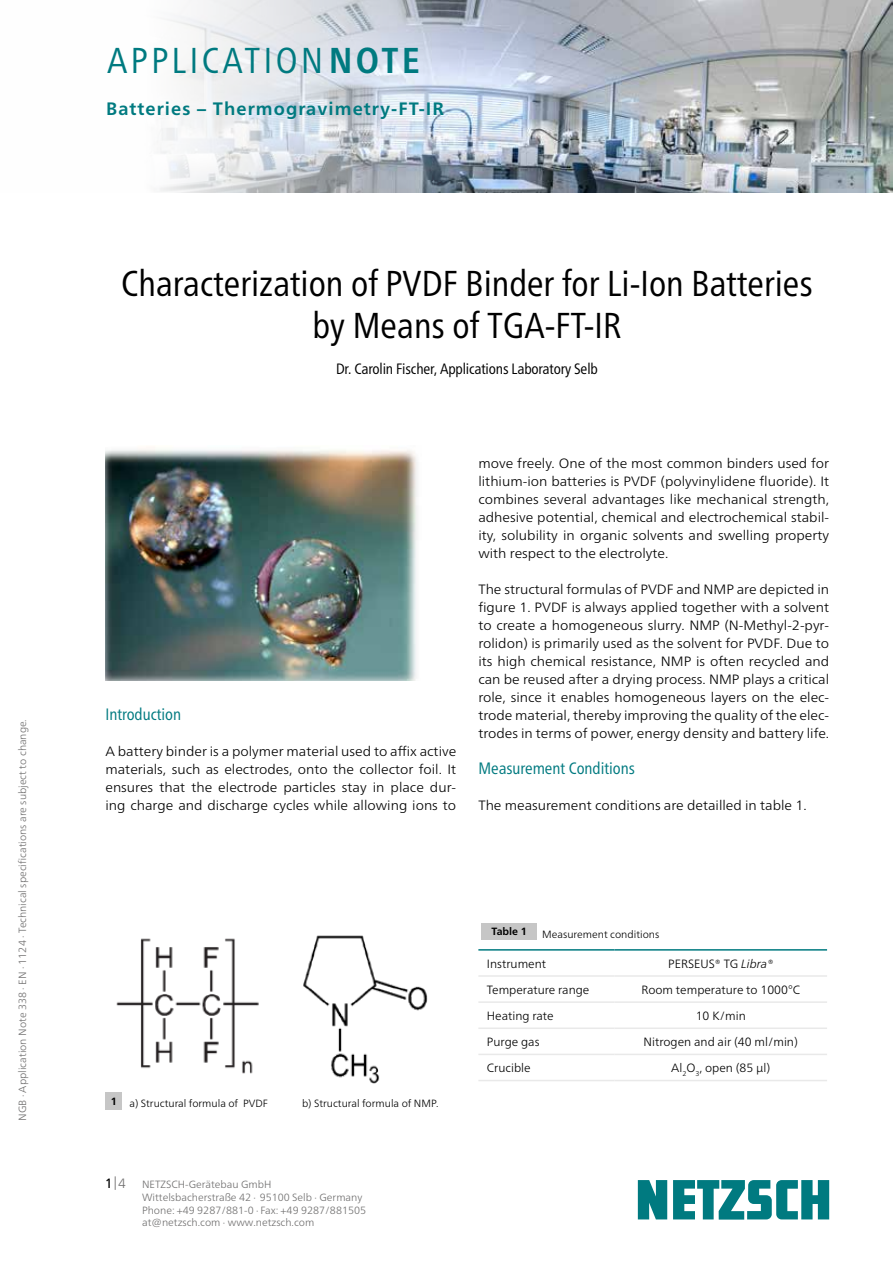
<style>
.page{position:relative;width:893px;height:1263px;background:#fff}
.page>*{position:absolute;margin:0;border:0;box-sizing:border-box;transform-origin:0 0}
.t1{font:condensed 36px/42px "Frutiger Neue LTW1 G";color:#000;text-align:center}
.t2{font:condensed 36px "Frutiger Neue LTW1 G";letter-spacing:.095em;color:#007a80}
.t3{font:700 18px "Frutiger Neue LTW1 G";letter-spacing:.06em;color:#007a80}
.t4{font:condensed 16.5px "Frutiger Neue LTW1 G";color:#007a80}
.t5{font:condensed 15px "Frutiger Neue LTW1 G";letter-spacing:-.01em;color:#000}
.t6{font:300 13.5px/18px "Frutiger Neue LTW1 G";color:#000;text-align:justify;scale:1.04 1}
.t7{font:300 13.5px "Frutiger Neue LTW1 G";color:#706f6f}
.t8{font:300 12px "Frutiger Neue LTW1 G";color:#000}
.t9{font:300 10.5px/12.8px "Frutiger Neue LTW1 G";color:#706f6f}
.t10{font:300 10.5px "Frutiger Neue LTW1 G";color:#000}
.t11{font:700 10.5px "Frutiger Neue LTW1 G";color:#000}
.s1{font-weight:700}
.s2{font-weight:400;color:#000}
.s3{font-style:italic}
</style>
<div class="page">
<svg style="left:638px;top:1180px;width:191px;height:39px"></svg>
<img style="left:160px;top:0;width:733px;height:192px">
<img style="left:303px;top:935px;width:125px;height:149px">
<img style="left:116px;top:938px;width:143px;height:136px">
<img style="left:105px;top:449px;width:312px;height:232px">
<div style="left:481px;top:923px;width:55px;height:17px;background:#c6c6c6"></div>
<hr style="left:478px;top:975px;width:136px;height:2px;background:#e9e9e9">
<hr style="left:478px;top:1001px;width:136px;height:2px;background:#e9e9e9">
<hr style="left:478px;top:1027px;width:136px;height:2px;background:#e9e9e9">
<hr style="left:478px;top:1054px;width:136px;height:1px;background:#e9e9e9">
<hr style="left:478px;top:1080px;width:136px;height:1px;background:#e9e9e9">
<hr style="left:614px;top:975px;width:213px;height:2px;background:#e9e9e9">
<hr style="left:614px;top:1001px;width:213px;height:2px;background:#e9e9e9">
<hr style="left:614px;top:1027px;width:213px;height:2px;background:#e9e9e9">
<hr style="left:614px;top:1054px;width:213px;height:1px;background:#e9e9e9">
<hr style="left:614px;top:1080px;width:213px;height:1px;background:#e9e9e9">
<hr style="left:478px;top:949px;width:136px;height:2px;background:#007a80">
<hr style="left:614px;top:949px;width:213px;height:2px;background:#007a80">
<div style="left:105px;top:1093px;width:17px;height:17px;background:#c6c6c6"></div>
<p class="t9" style="left:16px;top:1121px;width:403px;rotate:-90deg">NGB · Application Note 338 · EN · 1124 · Technical specifications are subject to change.</p>
<h1 class="t2" style="left:107px;top:33px;width:314px">APPLICATION<span class="s1">NOTE</span></h1>
<h2 class="t3" style="left:106px;top:98px;width:339px">Batteries – Thermogravimetry-FT-IR</h2>
<h1 class="t1" style="left:121px;top:259px;width:693px">Characterization of PVDF Binder for Li-Ion Batteries by Means of TGA-FT-IR</h1>
<p class="t5" style="left:336px;top:357px;width:263px">Dr. Carolin Fischer, Applications Laboratory Selb</p>
<p class="t4" style="left:105px;top:702px;width:77px">Introduction</p>
<p class="t6" style="left:105px;top:742px;width:339px">A battery binder is a polymer material used to affix active materials, such as electrodes, onto the collector foil. It ensures that the electrode particles stay in place dur&shy;ing charge and discharge cycles while allowing ions to</p>
<p class="t6" style="left:478px;top:454px;width:339px">move freely. One of the most common binders used for lithium-ion batteries is PVDF (polyvinylidene fluoride). It combines several advantages like mechanical strength, adhesive potential, chemical and electrochemical stabil&shy;ity, solubility in organic solvents and swelling property with respect to the electrolyte.</p>
<p class="t6" style="left:478px;top:580px;width:339px">The structural formulas of PVDF and NMP are depicted in figure 1. PVDF is always applied together with a solvent to create a homogeneous slurry. NMP (N-Methyl-2-pyr&shy;rolidon) is primarily used as the solvent for PVDF. Due to its high chemical resistance, NMP is often recycled and can be reused after a drying process. NMP plays a critical role, since it enables homogeneous layers on the elec&shy;trode material, thereby improving the quality of the elec&shy;trodes in terms of power, energy density and battery life.</p>
<p class="t4" style="left:478px;top:756px;width:158px">Measurement Conditions</p>
<p class="t6" style="left:478px;top:796px;width:317px">The measurement conditions are detailled in table 1.</p>
<p class="t10" style="left:111px;top:1097px;width:159px"><sup>1</sup> a) Structural formula of PVDF</p>
<p class="t10" style="left:302px;top:1097px;width:138px">b) Structural formula of NMP.</p>
<p class="t7" style="left:105px;top:1175px;width:23px"><span class="s2">1</span>|4</p>
<p class="t9" style="left:142px;top:1178px;width:226px">NETZSCH-Gerätebau GmbH Wittelsbacherstraße 42 ∙ 95100 Selb ∙ Germany Phone: +49 9287/881-0 ∙ Fax: +49 9287/881505 at@netzsch.com ∙ www.netzsch.com</p>
<p class="t11" style="left:492px;top:925px;width:37px">Table 1</p>
<p class="t10" style="left:542px;top:928px;width:119px">Measurement conditions</p>
<p class="t8" style="left:487px;top:956px;width:61px">Instrument</p>
<p class="t8" style="left:668px;top:956px;width:106px">PERSEUS® TG <span class="s3">Libra®</span></p>
<p class="t8" style="left:487px;top:982px;width:104px">Temperature range</p>
<p class="t8" style="left:641px;top:982px;width:160px">Room temperature to 1000°C</p>
<p class="t8" style="left:487px;top:1008px;width:68px">Heating rate</p>
<p class="t8" style="left:696px;top:1008px;width:51px">10 K/min</p>
<p class="t8" style="left:487px;top:1034px;width:54px">Purge gas</p>
<p class="t8" style="left:644px;top:1034px;width:156px">Nitrogen and air (40 ml/min)</p>
<p class="t8" style="left:487px;top:1060px;width:45px">Crucible</p>
<p class="t8" style="left:671px;top:1060px;width:101px">Al<sub>2</sub>O<sub>3</sub>, open (85 µl)</p>
</div>
